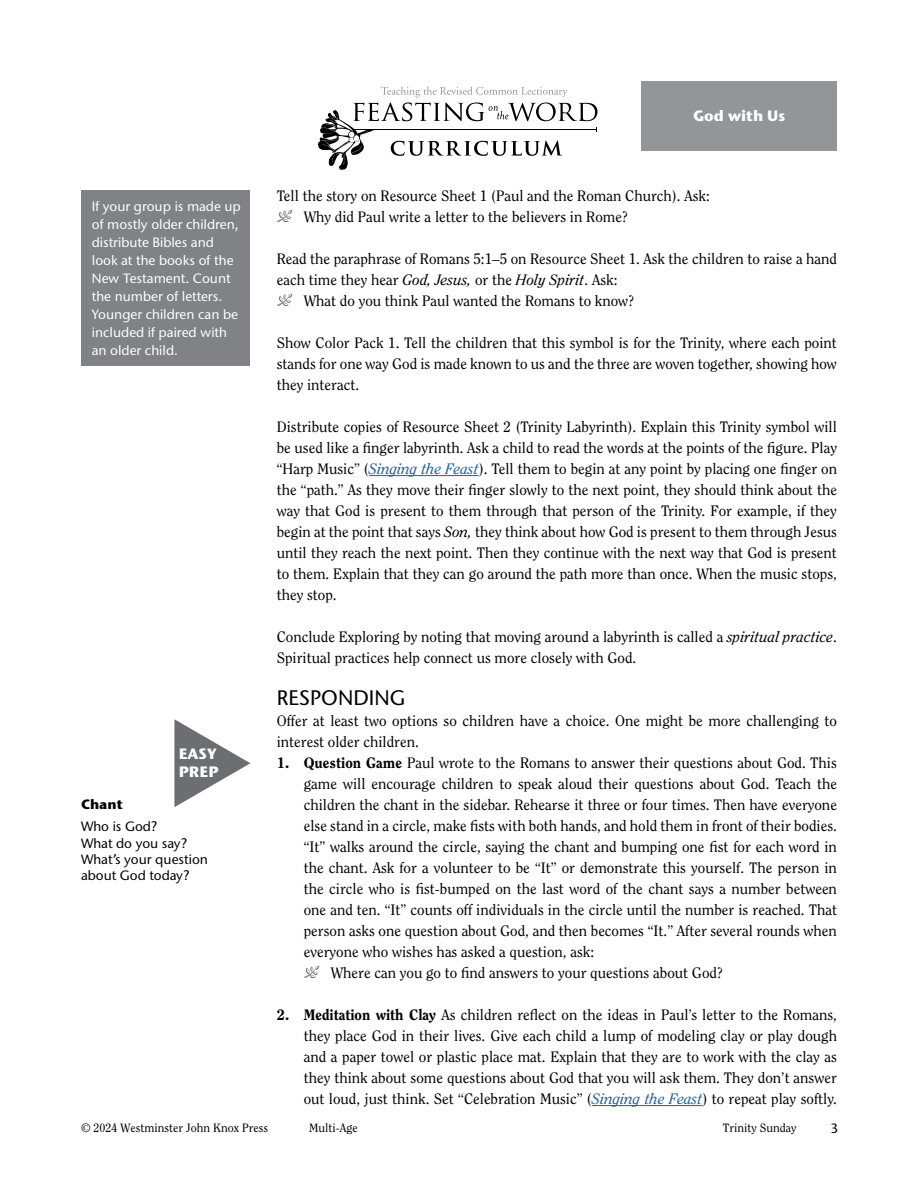
<style>
.page{position:relative;width:918px;height:1188px;background:#fff}
.page>*{position:absolute;margin:0;border:0;box-sizing:border-box;transform-origin:0 0}
.t1{font:500 21px "Stone Sans ITC Std";color:#000}
.t2{font:15px/21px "Clearface Std";color:#000}
.t3{font:700 15px/18px "Stone Sans ITC Std";color:#fff}
.t4{font:500 13.5px/18px "Stone Sans ITC Std";color:#fff}
.t5{font:500 13.5px/16.5px "Stone Sans ITC Std";color:#000}
.t6{font:700 13.5px "Stone Sans ITC Std";color:#000}
.t7{font:12px "Clearface Std";color:#000}
.s1{font-family:"Type Embellishments Two";font-size:18px}
.s2{font-style:italic}
.s3{font-style:italic;color:#215e9e}
.s4{font-weight:800}
</style>
<div class="page">
<svg style="left:318px;top:86px;width:280px;height:84px"></svg>
<div style="left:81px;top:190px;width:169px;height:175px;background:#808285"></div>
<svg style="left:174px;top:719px;width:76px;height:88px"></svg>
<hr style="left:369px;top:475px;width:110px;height:1px;background:#215e9e">
<hr style="left:592px;top:1105px;width:110px;height:1px;background:#215e9e">
<div style="left:641px;top:81px;width:196px;height:69px;background:#939598"></div>
<p class="t4" style="left:92px;top:197px;width:151px">If your group is made up of mostly older children, distribute Bibles and look at the books of the<br>New Testament. Count the number of letters.<br>Younger children can be included if paired with an older child.</p>
<p class="t3" style="left:179px;top:744px;width:41px">EASY<br>PREP</p>
<p class="t6" style="left:81px;top:796px;width:43px">Chant</p>
<p class="t5" style="left:81px;top:818px;width:129px">Who is God?<br>What do you say?<br>What’s your question about God today?</p>
<p class="t3" style="left:693px;top:107px;width:94px">God with Us</p>
<p class="t2" style="left:277px;top:185px;width:435px">Tell the story on Resource Sheet 1 (Paul and the Roman Church). Ask:<br><span class="s1">P</span> Why did Paul write a letter to the believers in Rome?</p>
<p class="t2" style="left:277px;top:248px;width:562px">Read the paraphrase of Romans 5:1–5 on Resource Sheet 1. Ask the children to raise a hand each time they hear <span class="s2">God, Jesus,</span> or the <span class="s2">Holy Spirit</span>. Ask:<br><span class="s1">P</span> What do you think Paul wanted the Romans to know?</p>
<p class="t2" style="left:277px;top:332px;width:562px;text-align:justify">Show Color Pack 1. Tell the children that this symbol is for the Trinity, where each point stands for one way God is made known to us and the three are woven together, showing how they interact.</p>
<p class="t2" style="left:277px;top:416px;width:562px;text-align:justify">Distribute copies of Resource Sheet 2 (Trinity Labyrinth). Explain this Trinity symbol will be used like a finger labyrinth. Ask a child to read the words at the points of the figure. Play “Harp Music” (<span class="s3">Singing the Feast</span>). Tell them to begin at any point by placing one finger on the “path.” As they move their finger slowly to the next point, they should think about the way that God is present to them through that person of the Trinity. For example, if they begin at the point that says <span class="s2">Son,</span> they think about how God is present to them through Jesus until they reach the next point. Then they continue with the next way that God is present to them. Explain that they can go around the path more than once. When the music stops, they stop.</p>
<p class="t2" style="left:277px;top:626px;width:562px">Conclude Exploring by noting that moving around a labyrinth is called a <span class="s2">spiritual practice</span>.<br>Spiritual practices help connect us more closely with God.</p>
<h1 class="t1" style="left:277px;top:685px;width:130px">RESPONDING</h1>
<p class="t2" style="left:277px;top:710px;width:562px">Offer at least two options so children have a choice. One might be more challenging to interest older children.</p>
<p class="t2" style="left:304px;top:752px;width:535px;text-indent:-27px"><span class="s4">1. Question Game</span> Paul wrote to the Romans to answer their questions about God. This game will encourage children to speak aloud their questions about God. Teach the children the chant in the sidebar. Rehearse it three or four times. Then have everyone else stand in a circle, make fists with both hands, and hold them in front of their bodies. “It” walks around the circle, saying the chant and bumping one fist for each word in the chant. Ask for a volunteer to be “It” or demonstrate this yourself. The person in the circle who is fist-bumped on the last word of the chant says a number between one and ten. “It” counts off individuals in the circle until the number is reached. That person asks one question about God, and then becomes “It.” After several rounds when everyone who wishes has asked a question, ask:<br><span class="s1">P</span> Where can you go to find answers to your questions about God?</p>
<p class="t2" style="left:304px;top:1004px;width:535px;text-align:justify;text-indent:-27px"><span class="s4">2. Meditation with Clay</span> As children reflect on the ideas in Paul’s letter to the Romans, they place God in their lives. Give each child a lump of modeling clay or play dough and a paper towel or plastic place mat. Explain that they are to work with the clay as they think about some questions about God that you will ask them. They don’t answer out loud, just think. Set “Celebration Music” (<span class="s3">Singing the Feast</span>) to repeat play softly.</p>
<p class="t7" style="left:81px;top:1121px;width:189px">© 2024 Westminster John Knox Press</p>
<p class="t7" style="left:309px;top:1121px;width:50px">Multi-Age</p>
<p class="t7" style="left:723px;top:1121px;width:75px">Trinity Sunday</p>
<p class="t5" style="left:831px;top:1120px;width:9px">3</p>
</div>
